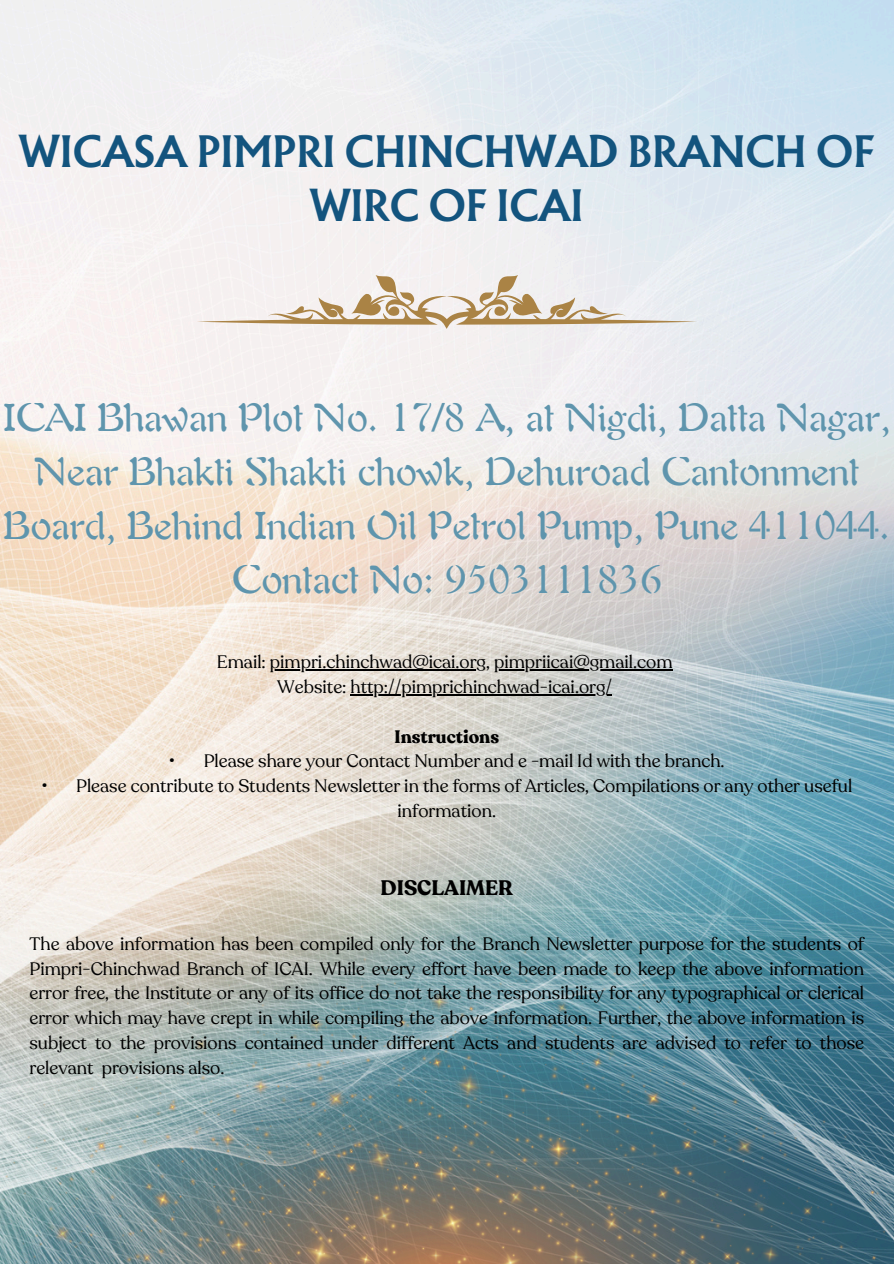
<style>
.page{position:relative;width:894px;height:1264px;background:#fff}
.page>*{position:absolute;margin:0;border:0;box-sizing:border-box;transform-origin:0 0}
.t1{font:39px/54px "Auriol LT Std";color:#5f95ad;text-align:center}
.t2{font:700 39px/54px "Albertus Nova";color:#13547e;text-align:center}
.t3{font:700 21px "Recoleta";color:#000}
.t4{font:18px/24.8px "Recoleta";color:#000;text-align:center}
.t5{font:700 18px "Recoleta";color:#000}
</style>
<div class="page">
<img style="left:0;top:0;width:893px;height:949px">
<svg style="left:196px;top:273px;width:501px;height:56px"></svg>
<img style="left:0;top:949px;width:893px;height:314px">
<hr style="left:270px;top:669px;width:216px;height:1px;background:#000">
<hr style="left:494px;top:669px;width:178px;height:1px;background:#000">
<hr style="left:350px;top:694px;width:262px;height:1px;background:#000">
<h1 class="t2" style="left:19px;top:125px;width:856px">WICASA PIMPRI CHINCHWAD BRANCH OF<br>WIRC OF ICAI</h1>
<h2 class="t1" style="left:3px;top:395px;width:889px">ICAI Bhawan Plot No. 17/8 A, at Nigdi, Datta Nagar, Near Bhakti Shakti chowk, Dehuroad Cantonment Board, Behind Indian Oil Petrol Pump, Pune 411044.<br>Contact No: 9503111836</h2>
<p class="t4" style="left:217px;top:650px;width:457px">Email: pimpri.chinchwad@icai.org, pimpriicai@gmail.com</p>
<p class="t4" style="left:277px;top:675px;width:336px">Website: http://pimprichinchwad-icai.org/</p>
<p class="t5" style="left:394px;top:724px;width:106px">Instructions</p>
<p class="t4" style="left:169px;top:749px;width:557px">• Please share your Contact Number and e -mail Id with the branch.</p>
<h3 class="t4" style="left:41px;top:774px;width:812px">• Please contribute to Students Newsletter in the forms of Articles, Compilations or any other useful information.</h3>
<p class="t3" style="left:380px;top:873px;width:134px">DISCLAIMER</p>
<p class="t4" style="left:29px;top:931px;width:835px;text-align:justify">The above information has been compiled only for the Branch Newsletter purpose for the students of Pimpri-Chinchwad Branch of ICAI. While every effort have been made to keep the above information error free, the Institute or any of its office do not take the responsibility for any typographical or clerical error which may have crept in while compiling the above information. Further, the above information is subject to the provisions contained under different Acts and students are advised to refer to those relevant provisions also.</p>
</div>
